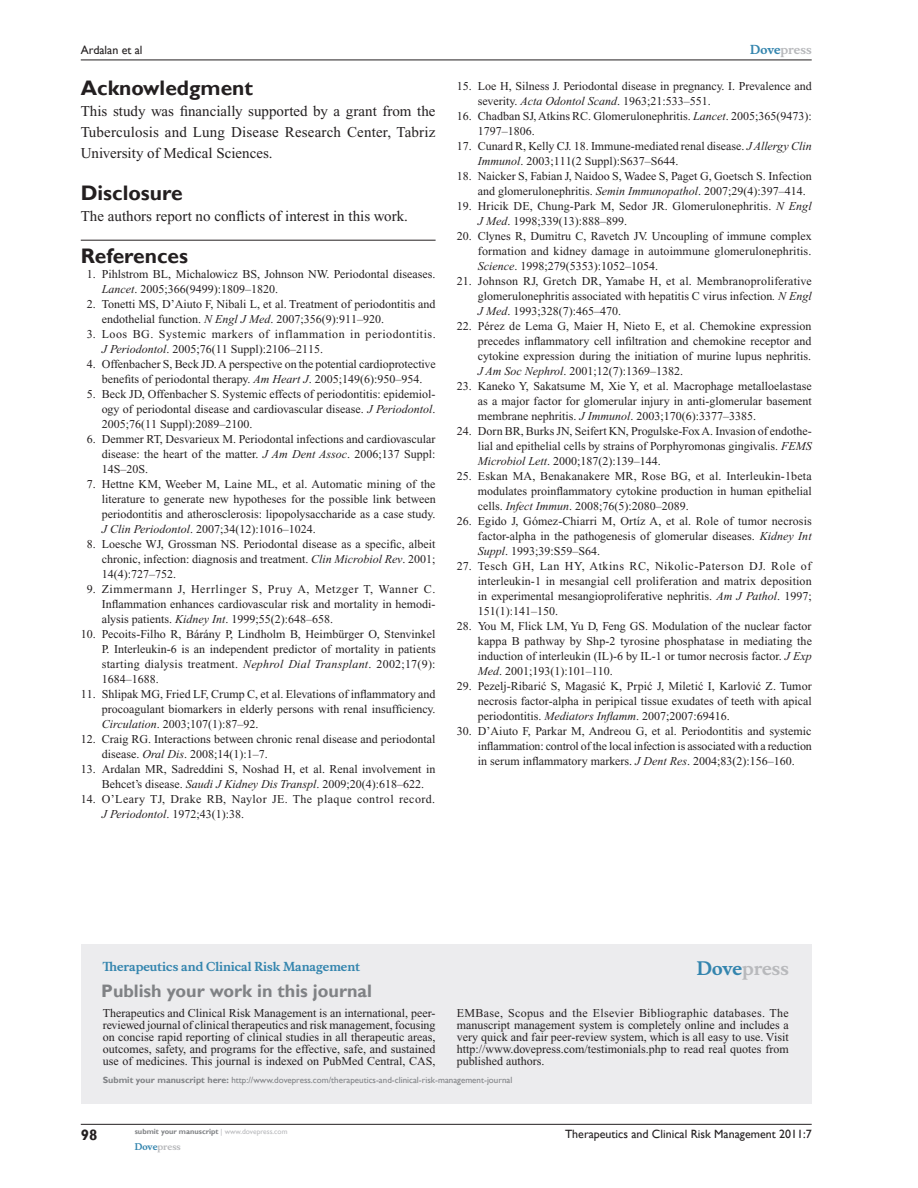
<style>
.page{position:relative;width:918px;height:1188px;background:#fff}
.page>*{position:absolute;margin:0;border:0;box-sizing:border-box;transform-origin:0 0}
.t1{font:700 21px "Gill Sans";color:#231f20}
.t2{font:700 18px "Gill Sans";color:#808285}
.t3{font:700 18px "Musee";color:#b8b9bc}
.t4{font:15px/21px "Times New Roman";color:#231f20;text-align:justify}
.t5{font:700 15px "Gill Sans";color:#231f20}
.t6{font:12px/15px "Times New Roman";color:#231f20;text-align:justify}
.t7{font:12px/15px "Times New Roman";letter-spacing:.04em;color:#231f20}
.t8{font:12px/15px "Times New Roman";letter-spacing:.035em;color:#231f20}
.t9{font:12px "Gill Sans";color:#231f20}
.t10{font:700 12px "Musee";color:#3485ae}
.t11{font:700 12px "Musee";color:#b8b9bc}
.t12{font:9px "Gill Sans";color:#808285}
.t13{font:700 9px "Musee";color:#b8b9bc}
.t14{font:700 7.5px "Gill Sans";color:#808285}
.s1{font-style:italic}
.s2{color:#3485ae}
.s3{font-style:inherit}
.s4{font-weight:700}
.s5{font-weight:400;color:#b8b9bc}
</style>
<div class="page">
<div style="left:81px;top:944px;width:731px;height:159px;background:#ececee"></div>
<hr style="left:81px;top:1124px;width:731px;height:1px;background:#231f20">
<hr style="left:81px;top:60px;width:731px;height:1px;background:#231f20">
<hr style="left:81px;top:240px;width:355px;height:1px;background:#231f20">
<p class="t9" style="left:81px;top:43px;width:63px">Ardalan et al</p>
<h1 class="t1" style="left:81px;top:75px;width:174px">Acknowledgment</h1>
<p class="t4" style="left:81px;top:101px;width:356px">This study was financially supported by a grant from the Tuberculosis and Lung Disease Research Center, Tabriz University of Medical Sciences.</p>
<h1 class="t1" style="left:81px;top:180px;width:103px">Disclosure</h1>
<p class="t4" style="left:81px;top:206px;width:329px">The authors report no conflicts of interest in this work.</p>
<h1 class="t1" style="left:81px;top:243px;width:109px">References</h1>
<p class="t6" style="left:102px;top:267px;width:335px;text-indent:-15px">1. Pihlstrom BL, Michalowicz BS, Johnson NW. Periodontal diseases.<br><span class="s1">Lancet</span>. 2005;366(9499):1809–1820.</p>
<p class="t6" style="left:102px;top:297px;width:335px;text-indent:-15px">2. Tonetti MS, D’Aiuto F, Nibali L, et al. Treatment of periodontitis and endothelial function. <span class="s1">N Engl J Med</span>. 2007;356(9):911–920.</p>
<p class="t7" style="left:102px;top:327px;width:335px;text-indent:-15px">3. Loos BG. Systemic markers of inflammation in periodontitis.<br><span class="s1">J Periodontol</span>. 2005;76(11 Suppl):2106–2115.</p>
<p class="t6" style="left:87px;top:357px;width:350px;text-align:center">4. Offenbacher S, Beck JD. A perspective on the potential cardioprotective benefits of periodontal therapy. <span class="s1">Am Heart J</span>. 2005;149(6):950–954.</p>
<p class="t6" style="left:102px;top:387px;width:335px;text-indent:-15px">5. Beck JD, Offenbacher S. Systemic effects of periodontitis: epidemiol&shy;ogy of periodontal disease and cardiovascular disease. <span class="s1">J Periodontol</span>.<br>2005;76(11 Suppl):2089–2100.</p>
<p class="t6" style="left:102px;top:432px;width:335px;text-indent:-15px">6. Demmer RT, Desvarieux M. Periodontal infections and cardiovascular disease: the heart of the matter. <span class="s1">J Am Dent Assoc</span>. 2006;137 Suppl:<br>14S–20S.</p>
<p class="t6" style="left:102px;top:477px;width:336px;text-indent:-15px">7. Hettne KM, Weeber M, Laine ML, et al. Automatic mining of the literature to generate new hypotheses for the possible link between periodontitis and atherosclerosis: lipopolysaccharide as a case study.<br><span class="s1">J Clin Periodontol</span>. 2007;34(12):1016–1024.</p>
<p class="t6" style="left:102px;top:537px;width:335px;text-indent:-15px">8. Loesche WJ, Grossman NS. Periodontal disease as a specific, albeit chronic, infection: diagnosis and treatment. <span class="s1">Clin Microbiol Rev</span>. 2001; 14(4):727–752.</p>
<p class="t6" style="left:102px;top:582px;width:335px;text-indent:-15px">9. Zimmermann J, Herrlinger S, Pruy A, Metzger T, Wanner C.<br>Inflammation enhances cardiovascular risk and mortality in hemodi&shy;alysis patients. <span class="s1">Kidney Int</span>. 1999;55(2):648–658.</p>
<p class="t6" style="left:102px;top:627px;width:335px;text-indent:-21px">10. Pecoits-Filho R, Bárány P, Lindholm B, Heimbürger O, Stenvinkel P. Interleukin-6 is an independent predictor of mortality in patients starting dialysis treatment. <span class="s1">Nephrol Dial Transplant</span>. 2002;17(9):<br>1684–1688.</p>
<p class="t6" style="left:102px;top:687px;width:335px;text-indent:-21px">11. Shlipak MG, Fried LF, Crump C, et al. Elevations of inflammatory and procoagulant biomarkers in elderly persons with renal insufficiency.<br><span class="s1">Circulation</span>. 2003;107(1):87–92.</p>
<p class="t6" style="left:102px;top:732px;width:335px;text-indent:-21px">12. Craig RG. Interactions between chronic renal disease and periodontal disease. <span class="s1">Oral Dis</span>. 2008;14(1):1–7.</p>
<p class="t6" style="left:102px;top:762px;width:335px;text-indent:-21px">13. Ardalan MR, Sadreddini S, Noshad H, et al. Renal involvement in<br>Behcet’s disease. <span class="s1">Saudi J Kidney Dis Transpl</span>. 2009;20(4):618–622.</p>
<p class="t8" style="left:102px;top:792px;width:335px;text-indent:-21px">14. O’Leary TJ, Drake RB, Naylor JE. The plaque control record.<br><span class="s1">J Periodontol</span>. 1972;43(1):38.</p>
<p class="t11" style="left:750px;top:43px;width:63px"><span class="s2">Dove</span>press</p>
<p class="t6" style="left:478px;top:79px;width:335px;text-indent:-21px">15. Loe H, Silness J. Periodontal disease in pregnancy. I. Prevalence and severity. <span class="s1">Acta Odontol Scand</span>. 1963;21:533–551.</p>
<p class="t6" style="left:478px;top:109px;width:335px;text-indent:-21px">16. Chadban SJ, Atkins RC. Glomerulonephritis. <span class="s1">Lancet</span>. 2005;365(9473):<br>1797–1806.</p>
<p class="t6" style="left:478px;top:139px;width:335px;text-indent:-21px">17. Cunard R, Kelly CJ. 18. Immune-mediated renal disease. <span class="s1">J Allergy Clin<br>Immunol</span>. 2003;111(2 Suppl):S637–S644.</p>
<p class="t6" style="left:478px;top:169px;width:335px;text-indent:-21px">18. Naicker S, Fabian J, Naidoo S, Wadee S, Paget G, Goetsch S. Infection and glomerulonephritis. <span class="s1">Semin Immunopathol</span>. 2007;29(4):397–414.</p>
<p class="t6" style="left:478px;top:199px;width:335px;text-indent:-21px">19. Hricik DE, Chung-Park M, Sedor JR. Glomerulonephritis. <span class="s1">N Engl<br>J Med</span>. 1998;339(13):888–899.</p>
<p class="t6" style="left:478px;top:229px;width:335px;text-indent:-21px">20. Clynes R, Dumitru C, Ravetch JV. Uncoupling of immune complex formation and kidney damage in autoimmune glomerulonephritis.<br><span class="s1">Science</span>. 1998;279(5353):1052–1054.</p>
<p class="t6" style="left:478px;top:274px;width:335px;text-indent:-21px">21. Johnson RJ, Gretch DR, Yamabe H, et al. Membranoproliferative glomerulonephritis associated with hepatitis C virus infection<span class="s1">. N Engl J Med</span>. 1993;328(7):465–470.</p>
<p class="t6" style="left:478px;top:319px;width:335px;text-indent:-21px">22. Pérez de Lema G, Maier H, Nieto E, et al. Chemokine expression precedes inflammatory cell infiltration and chemokine receptor and cytokine expression during the initiation of murine lupus nephritis.<br><span class="s1">J Am Soc Nephrol</span>. 2001;12(7):1369–1382.</p>
<p class="t6" style="left:478px;top:379px;width:335px;text-indent:-21px">23. Kaneko Y, Sakatsume M, Xie Y, et al. Macrophage metalloelastase as a major factor for glomerular injury in anti-glomerular basement membrane nephritis. <span class="s1">J Immunol</span>. 2003;170(6):3377–3385.</p>
<p class="t6" style="left:478px;top:424px;width:335px;text-indent:-21px">24. Dorn BR, Burks JN, Seifert KN, Progulske-Fox A. Invasion of endothe&shy;lial and epithelial cells by strains of Porphyromonas gingivalis. <span class="s1">FEMS Microbiol Lett</span>. 2000;187(2):139–144.</p>
<p class="t6" style="left:478px;top:469px;width:335px;text-indent:-21px">25. Eskan MA, Benakanakere MR, Rose BG, et al. Interleukin-1beta modulates proinflammatory cytokine production in human epithelial cells. <span class="s1">Infect Immun</span>. 2008;76(5):2080–2089.</p>
<p class="t6" style="left:478px;top:514px;width:335px;text-indent:-21px">26. Egido J, Gómez-Chiarri M, Ortíz A, et al. Role of tumor necrosis factor-alpha in the pathogenesis of glomerular diseases. <span class="s1">Kidney Int Suppl</span>. 1993;39:S59–S64.</p>
<p class="t6" style="left:478px;top:559px;width:335px;text-indent:-21px">27. Tesch GH, Lan HY, Atkins RC, Nikolic-Paterson DJ. Role of interleukin-1 in mesangial cell proliferation and matrix deposition in experimental mesangioproliferative nephritis. <span class="s1">Am J Pathol</span>. 1997; 151(1):141–150.</p>
<p class="t6" style="left:478px;top:619px;width:336px;text-indent:-21px">28. You M, Flick LM, Yu D, Feng GS. Modulation of the nuclear factor kappa B pathway by Shp-2 tyrosine phosphatase in mediating the induction of interleukin (IL)-6 by IL-1 or tumor necrosis factor. <span class="s1">J Exp Med</span>. 2001;193(1):101–110.</p>
<p class="t6" style="left:478px;top:679px;width:335px;text-indent:-21px">29. Pezelj-Ribari<span class="s3">ć</span> S, Magasi<span class="s3">ć</span> K, Prpi<span class="s3">ć</span> J, Mileti<span class="s3">ć</span> I, Karlovi<span class="s3">ć</span> Z. Tumor necrosis factor-alpha in peripical tissue exudates of teeth with apical periodontitis. <span class="s1">Mediators Inflamm</span>. 2007;2007:69416.</p>
<p class="t6" style="left:478px;top:724px;width:336px;text-indent:-21px">30. D’Aiuto F, Parkar M, Andreou G, et al. Periodontitis and systemic inflammation: control of the local infection is associated with a reduction in serum inflammatory markers. <span class="s1">J Dent Res</span>. 2004;83(2):156–160.</p>
<p class="t10" style="left:103px;top:959px;width:259px">Therapeutics and Clinical Risk Management</p>
<h2 class="t2" style="left:101px;top:980px;width:272px">Publish your work in this journal</h2>
<h2 class="t3" style="left:697px;top:958px;width:94px"><span class="s2">Dove</span>press</h2>
<p class="t6" style="left:103px;top:1007px;width:334px;line-height:12px">Therapeutics and Clinical Risk Management is an international, peer&shy;reviewed journal of clinical therapeutics and risk management, focusing on concise rapid reporting of clinical studies in all therapeutic areas, outcomes, safety, and programs for the effective, safe, and sustained use of medicines. This journal is indexed on PubMed Central, CAS,</p>
<p class="t6" style="left:457px;top:1007px;width:333px;line-height:12px">EMBase, Scopus and the Elsevier Bibliographic databases. The manuscript management system is completely online and includes a very quick and fair peer-review system, which is all easy to use. Visit http://www.dovepress.com/testimonials.php to read real quotes from published authors.</p>
<p class="t12" style="left:103px;top:1075px;width:411px"><span class="s4">Submit your manuscript here:</span> http://www.dovepress.com/therapeutics-and-clinical-risk-management-journal</p>
<p class="t5" style="left:81px;top:1126px;width:18px">98</p>
<p class="t14" style="left:135px;top:1127px;width:154px">submit your manuscript <span class="s5">| www.dovepress.com</span></p>
<p class="t13" style="left:135px;top:1141px;width:48px"><span class="s2">Dove</span>press</p>
<p class="t9" style="left:565px;top:1127px;width:248px">Therapeutics and Clinical Risk Management 2011:7</p>
</div>
